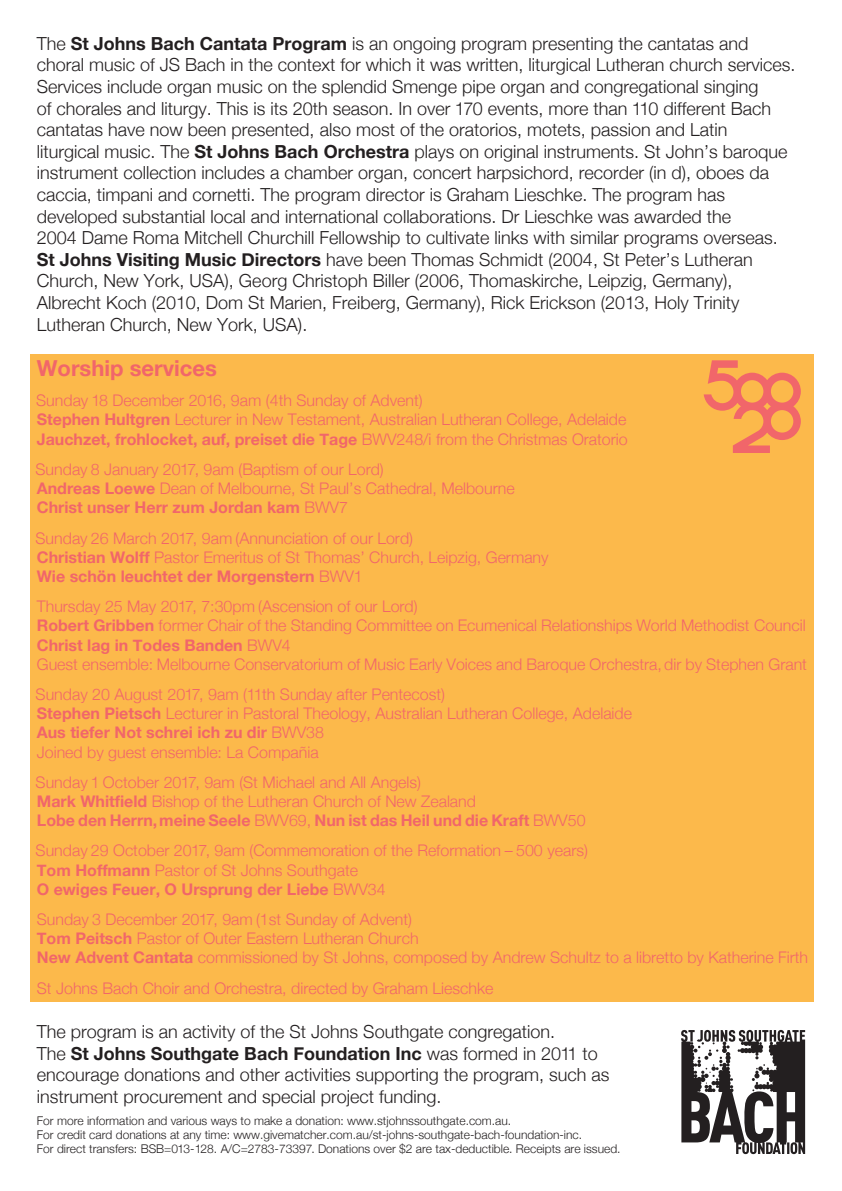
<style>
.page{position:relative;width:842px;height:1191px;background:#fff}
.page>*{position:absolute;margin:0;border:0;box-sizing:border-box;transform-origin:0 0}
.t1{font:700 22px "Helvetica Neue";color:#f1666a}
.t2{font:300 18px/21.6px "Helvetica Neue";color:#231f20}
.t3{font:300 16px/19.2px "Helvetica Neue";color:#f1666a}
.t4{font:300 12px/14.4px "Helvetica Neue";color:#231f20}
.s1{font-weight:700}
</style>
<div class="page">
<div style="left:31px;top:354px;width:783px;height:648px;background:#fcb94b"></div>
<svg style="left:681px;top:1030px;width:124px;height:124px"></svg>
<svg style="left:704px;top:360px;width:97px;height:93px"></svg>
<p class="t2" style="left:37px;top:32px;width:760px">The <span class="s1">St Johns Bach Cantata Program</span> is an ongoing program presenting the cantatas and choral music of JS Bach in the context for which it was written, liturgical Lutheran church services.<br>Services include organ music on the splendid Smenge pipe organ and congregational singing<br>of chorales and liturgy. This is its 20th season. In over 170 events, more than 110 different Bach cantatas have now been presented, also most of the oratorios, motets, passion and Latin<br>liturgical music. The <span class="s1">St Johns Bach Orchestra</span> plays on original instruments. St John’s baroque instrument collection includes a chamber organ, concert harpsichord, recorder (in d), oboes da caccia, timpani and cornetti. The program director is Graham Lieschke. The program has developed substantial local and international collaborations. Dr Lieschke was awarded the<br>2004 Dame Roma Mitchell Churchill Fellowship to cultivate links with similar programs overseas.<br><span class="s1">St Johns Visiting Music Directors</span> have been Thomas Schmidt (2004, St Peter’s Lutheran Church, New York, USA), Georg Christoph Biller (2006, Thomaskirche, Leipzig, Germany), Albrecht Koch (2010, Dom St Marien, Freiberg, Germany), Rick Erickson (2013, Holy Trinity Lutheran Church, New York, USA).</p>
<h1 class="t1" style="left:37px;top:354px;width:182px">Worship services</h1>
<p class="t3" style="left:36px;top:391px;width:593px">Sunday 18 December 2016, 9am (4th Sunday of Advent)<br><span class="s1">Stephen Hultgren</span> Lecturer in New Testament, Australian Lutheran College, Adelaide<br><span class="s1">Jauchzet, frohlocket, auf, preiset die Tage</span> BWV248/i from the Christmas Oratorio</p>
<p class="t3" style="left:36px;top:459px;width:481px">Sunday 8 January 2017, 9am (Baptism of our Lord)<br><span class="s1">Andreas Loewe</span> Dean of Melbourne, St Paul’s Cathedral, Melbourne<br><span class="s1">Christ unser Herr zum Jordan kam</span> BWV7</p>
<p class="t3" style="left:36px;top:528px;width:515px">Sunday 26 March 2017, 9am (Annunciation of our Lord)<br><span class="s1">Christian Wolff</span> Pastor Emeritus of St Thomas’ Church, Leipzig, Germany<br><span class="s1">Wie schön leuchtet der Morgenstern</span> BWV1</p>
<p class="t3" style="left:37px;top:596px;width:772px">Thursday 25 May 2017, 7:30pm (Ascension of our Lord)<br><span class="s1">Robert Gribben</span> former Chair of the Standing Committee on Ecumenical Relationships World Methodist Council <span class="s1">Christ lag in Todes Banden</span> BWV4<br>Guest ensemble: Melbourne Conservatorium of Music Early Voices and Baroque Orchestra,dir by Stephen Grant</p>
<p class="t3" style="left:36px;top:684px;width:598px">Sunday 20 August 2017, 9am (11th Sunday after Pentecost)<br><span class="s1">Stephen Pietsch</span> Lecturer in Pastoral Theology, Australian Lutheran College, Adelaide <span class="s1">Aus tiefer Not schrei ich zu dir</span> BWV38<br>Joined by guest ensemble: La Compañia</p>
<p class="t3" style="left:36px;top:772px;width:551px">Sunday 1 October 2017, 9am (St Michael and All Angels)<br><span class="s1">Mark Whitfield</span> Bishop of the Lutheran Church of New Zealand<br><span class="s1">Lobe den Herrn,meine Seele</span> BWV69, <span class="s1">Nun ist das Heil und die Kraft</span> BWV50</p>
<p class="t3" style="left:36px;top:841px;width:554px">Sunday 29 October 2017, 9am (Commemoration of the Reformation – 500 years)<br><span class="s1">Tom Hoffmann</span> Pastor of St Johns Southgate<br><span class="s1">O ewiges Feuer, O Ursprung der Liebe</span> BWV34</p>
<p class="t3" style="left:37px;top:909px;width:773px">Sunday 3 December 2017, 9am (1st Sunday of Advent)<br><span class="s1">Tom Peitsch</span> Pastor of Outer Eastern Lutheran Church<br><span class="s1">New Advent Cantata</span> commissioned by St Johns, composed by Andrew Schultz to a libretto by Katherine Firth</p>
<p class="t3" style="left:37px;top:978px;width:458px">St Johns Bach Choir and Orchestra, directed by Graham Lieschke</p>
<p class="t2" style="left:37px;top:1020px;width:574px">The program is an activity of the St Johns Southgate congregation.<br>The <span class="s1">St Johns Southgate Bach Foundation Inc</span> was formed in 2011 to encourage donations and other activities supporting the program, such as instrument procurement and special project funding.</p>
<p class="t4" style="left:37px;top:1112px;width:585px">For more information and various ways to make a donation: www.stjohnssouthgate.com.au.<br>For credit card donations at any time: www.givematcher.com.au/st-johns-southgate-bach-foundation-inc.<br>For direct transfers: BSB=013-128. A/C=2783-73397. Donations over $2 are tax-deductible. Receipts are issued.</p>
</div>
